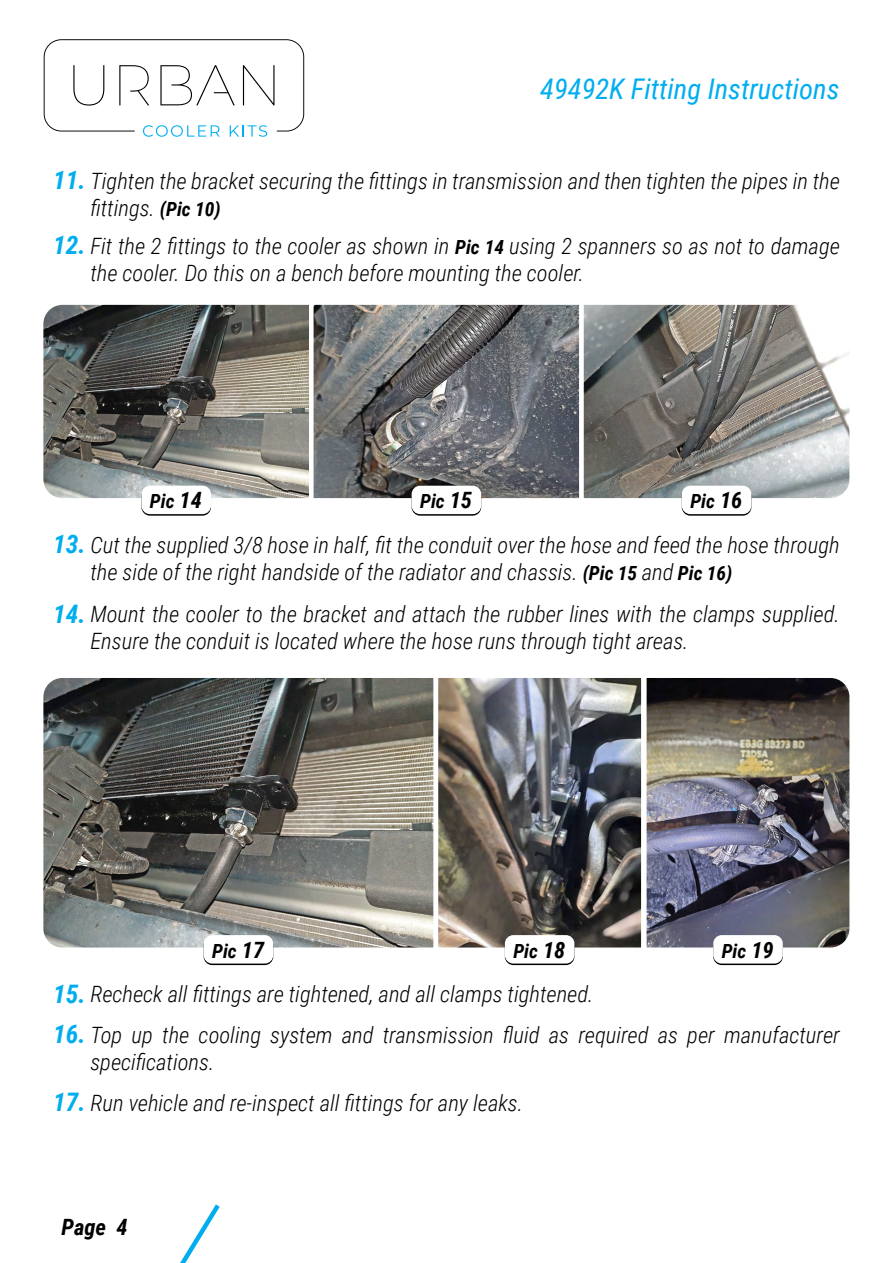
<style>
.page{position:relative;width:893px;height:1263px;background:#fff}
.page>*{position:absolute;margin:0;border:0;box-sizing:border-box;transform-origin:0 0}
.t1{font:italic 28.5px "Roboto Condensed";color:#00aeef}
.t2{font:italic 700 25.5px "Roboto Condensed";color:#00aeef}
.t3{font:italic 300 22.5px/27px "Roboto Condensed";color:#000}
.t4{font:italic 700 22.5px "Roboto Condensed";color:#000}
.t5{font:italic 700 19.5px "Roboto Condensed";color:#000}
.s1{font-weight:700;font-size:19.5px}
.s2{font-size:22.5px}
.s3{font-weight:700;font-size:25.5px;color:#00aeef}
</style>
<div class="page">
<svg style="left:44px;top:39px;width:260px;height:98px"></svg>
<svg style="left:180px;top:1204px;width:40px;height:59px"></svg>
<img style="left:316px;top:305px;width:261px;height:193px">
<svg style="left:43px;top:304px;width:273px;height:195px;background:#6f6f6a"></svg>
<div style="left:309px;top:300px;width:275px;height:203px;border:4px solid #fff"></div>
<svg style="left:577px;top:300px;width:273px;height:205px;background:#8f8e8b"></svg>
<svg style="left:141px;top:487px;width:70px;height:29px"></svg>
<div style="left:141px;top:486px;width:70px;height:28px;background:#fff;border-radius:9px"></div>
<svg style="left:682px;top:487px;width:69px;height:29px"></svg>
<div style="left:682px;top:486px;width:69px;height:28px;background:#fff;border-radius:9px"></div>
<svg style="left:412px;top:487px;width:69px;height:29px"></svg>
<div style="left:412px;top:486px;width:69px;height:28px;background:#fff;border-radius:9px"></div>
<img style="left:440px;top:678px;width:200px;height:269px">
<svg style="left:43px;top:678px;width:397px;height:276px;background:#72716c"></svg>
<div style="left:434px;top:673px;width:212px;height:279px;border:4px solid #fff"></div>
<img style="left:640px;top:673px;width:210px;height:279px">
<svg style="left:204px;top:936px;width:69px;height:29px"></svg>
<div style="left:204px;top:935px;width:69px;height:28px;background:#fff;border-radius:9px"></div>
<svg style="left:713px;top:936px;width:70px;height:29px"></svg>
<div style="left:713px;top:935px;width:70px;height:28px;background:#fff;border-radius:9px"></div>
<svg style="left:505px;top:936px;width:69px;height:29px"></svg>
<div style="left:505px;top:935px;width:69px;height:28px;background:#fff;border-radius:9px"></div>
<p class="t1" style="left:540px;top:69px;width:301px">49492K Fitting Instructions</p>
<p class="t2" style="left:53px;top:162px;width:34px">11.</p>
<p class="t2" style="left:53px;top:227px;width:34px">12.</p>
<p class="t3" style="left:90px;top:166px;width:751px">Tighten the bracket securing the fittings in transmission and then tighten the pipes in the fittings. <span class="s1">(Pic 10)</span></p>
<p class="t3" style="left:90px;top:232px;width:751px">Fit the 2 fittings to the cooler as shown in <span class="s1">Pic 14</span> using 2 spanners so as not to damage the cooler. Do this on a bench before mounting the cooler.</p>
<p class="t5" style="left:150px;top:488px;width:53px">Pic <span class="s2">14</span></p>
<p class="t5" style="left:420px;top:488px;width:53px">Pic <span class="s2">15</span></p>
<p class="t5" style="left:690px;top:488px;width:53px">Pic <span class="s2">16</span></p>
<p class="t2" style="left:53px;top:526px;width:34px">13.</p>
<p class="t2" style="left:53px;top:596px;width:34px">14.</p>
<p class="t3" style="left:90px;top:530px;width:751px">Cut the supplied 3/8 hose in half, fit the conduit over the hose and feed the hose through the side of the right handside of the radiator and chassis. <span class="s1">(Pic 15</span> and <span class="s1">Pic 16)</span></p>
<p class="t3" style="left:90px;top:600px;width:751px">Mount the cooler to the bracket and attach the rubber lines with the clamps supplied.<br>Ensure the conduit is located where the hose runs through tight areas.</p>
<p class="t5" style="left:212px;top:937px;width:53px">Pic <span class="s2">17</span></p>
<p class="t5" style="left:513px;top:937px;width:53px">Pic <span class="s2">18</span></p>
<p class="t5" style="left:722px;top:937px;width:53px">Pic <span class="s2">19</span></p>
<p class="t3" style="left:90px;top:973px;width:751px;line-height:41px;text-indent:-37px"><span class="s3">15.</span> Recheck all fittings are tightened, and all clamps tightened.<br>Top up the cooling system and transmission fluid as required as per manufacturer</p>
<p class="t3" style="left:90px;top:1048px;width:125px">specifications.</p>
<p class="t2" style="left:53px;top:1016px;width:34px">16.</p>
<p class="t3" style="left:53px;top:1088px;width:472px"><span class="s3">17.</span> Run vehicle and re-inspect all fittings for any leaks.</p>
<p class="t4" style="left:62px;top:1212px;width:67px">Page 4</p>
</div>
